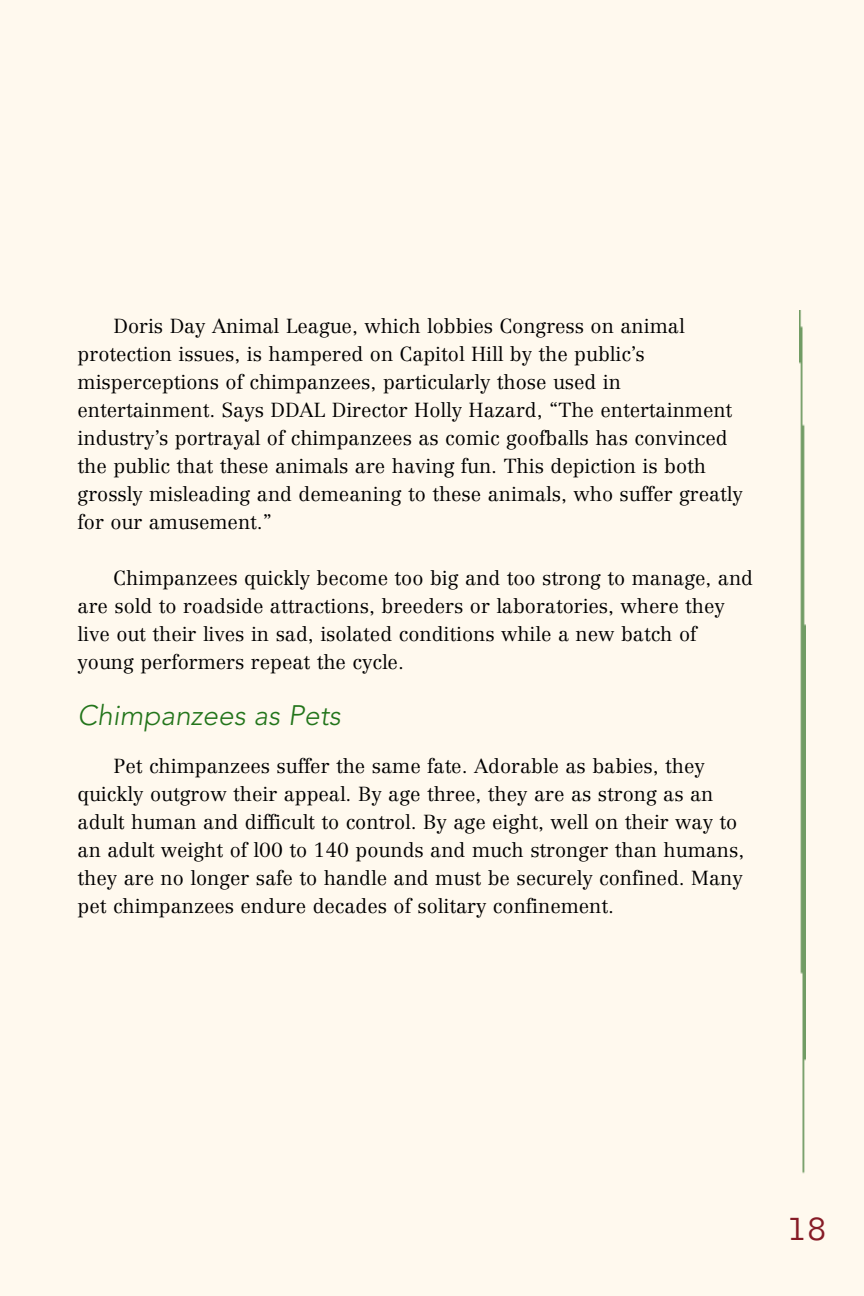
<style>
.page{position:relative;width:864px;height:1296px;background:#fff9ee}
.page>*{position:absolute;margin:0;border:0;box-sizing:border-box;transform-origin:0 0}
.t1{font:36px "Bell Gothic BT";color:#861b26}
.t2{font:italic 300 28px "Avenir";color:#23751b}
.t3{font:300 20px/28px "Centennial";color:#000}
</style>
<div class="page">
<img style="left:800px;top:310px;width:5px;height:864px">
<p class="t3" style="left:78px;top:314px;width:667px;text-indent:36px">Doris Day Animal League, which lobbies Congress on animal protection issues, is hampered on Capitol Hill by the public’s misperceptions of chimpanzees, particularly those used in entertainment. Says DDAL Director Holly Hazard, “The entertainment industry’s portrayal of chimpanzees as comic goofballs has convinced the public that these animals are having fun. This depiction is both grossly misleading and demeaning to these animals, who suffer greatly for our amusement.”</p>
<p class="t3" style="left:78px;top:566px;width:677px;text-indent:36px">Chimpanzees quickly become too big and too strong to manage, and are sold to roadside attractions, breeders or laboratories, where they live out their lives in sad, isolated conditions while a new batch of young performers repeat the cycle.</p>
<h2 class="t2" style="left:78px;top:704px;width:265px">Chimpanzees as Pets</h2>
<p class="t3" style="left:78px;top:754px;width:668px;text-indent:36px">Pet chimpanzees suffer the same fate. Adorable as babies, they quickly outgrow their appeal. By age three, they are as strong as an adult human and difficult to control. By age eight, well on their way to an adult weight of l00 to 140 pounds and much stronger than humans, they are no longer safe to handle and must be securely confined. Many pet chimpanzees endure decades of solitary confinement.</p>
<h1 class="t1" style="left:787px;top:1216px;width:42px">18</h1>
</div>
